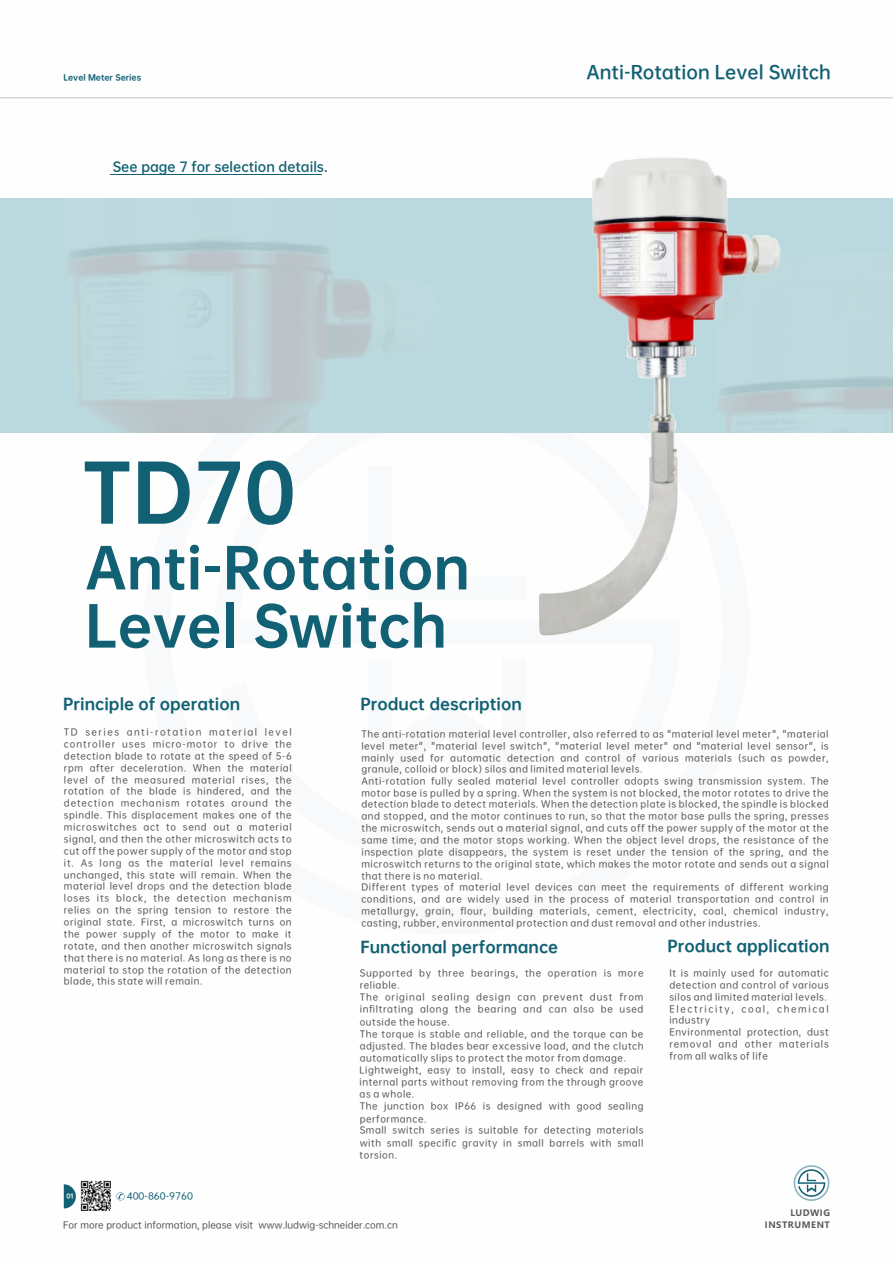
<style>
.page{position:relative;width:893px;height:1263px;background:#fff}
.page>*{position:absolute;margin:0;border:0;box-sizing:border-box;transform-origin:0 0}
.t1{font:75px "OPPO Sans H";color:#116073}
.t2{font:52.5px/58.2px "OPPO Sans H";color:#116073}
.t3{font:17.55px "OPPO Sans B";color:#116073}
.t4{font:15px "OPPO Sans H";color:#116073}
.t5{font:12.75px "OPPO Sans B";color:#116073}
.t6{font:9px/11.9px "OPPO Sans M";letter-spacing:.06em;color:#595857}
.t7{font:9px "OPPO Sans M";color:#595857}
.t8{font:9px "OPPO Sans M";color:#116073;scale:1.04 1}
.t9{font:700 8.7px/11.4px "Microsoft Ya Hei";letter-spacing:.06em;color:#595857;text-align:right}
.t10{font:7.8px "OPPO Sans H";color:#116073}
.t11{font:6px "OPPO Sans H";color:#fff}
</style>
<div class="page">
<svg style="left:0;top:198px;width:893px;height:235px;background:#bad5da"></svg>
<hr style="left:0;top:97px;width:893px;height:1px;background:#c9cacb">
<hr style="left:110px;top:174px;width:212px;height:1px;background:#116073">
<svg style="left:64px;top:1184px;width:12px;height:24px"></svg>
<img style="left:81px;top:1181px;width:30px;height:30px">
<svg style="left:116px;top:1192px;width:9px;height:8px"></svg>
<img style="left:780px;top:254px;width:113px;height:179px">
<img style="left:539px;top:158px;width:241px;height:477px">
<svg style="left:794px;top:1165px;width:35px;height:36px"></svg>
<p class="t10" style="left:63px;top:73px;width:79px">Level Meter Series</p>
<h3 class="t3" style="left:586px;top:63px;width:246px">Anti-Rotation Level Switch</h3>
<h3 class="t5" style="left:113px;top:160px;width:216px">See page 7 for selection details.</h3>
<h1 class="t1" style="left:82px;top:454px;width:215px">TD70</h1>
<h2 class="t2" style="left:85px;top:538px;width:386px">Anti-Rotation<br>Level Switch</h2>
<h3 class="t4" style="left:63px;top:696px;width:179px">Principle of operation</h3>
<p class="t6" style="left:64px;top:726px;width:229px;text-align:justify">TD series anti-rotation material level controller uses micro-motor to drive the detection blade to rotate at the speed of 5-6 rpm after deceleration. When the material level of the measured material rises, the rotation of the blade is hindered, and the detection mechanism rotates around the spindle. This displacement makes one of the microswitches act to send out a material signal, and then the other microswitch acts to cut off the power supply of the motor and stop it. As long as the material level remains unchanged, this state will remain. When the material level drops and the detection blade loses its block, the detection mechanism relies on the spring tension to restore the original state. First, a microswitch turns on the power supply of the motor to make it rotate, and then another microswitch signals that there is no material. As long as there is no material to stop the rotation of the detection blade, this state will remain.</p>
<h3 class="t4" style="left:360px;top:696px;width:163px">Product description</h3>
<p class="t6" style="left:361px;top:728px;width:469px;text-align:justify">The anti-rotation material level controller, also referred to as "material level meter", "material level meter", "material level switch", "material level meter" and "material level sensor", is mainly used for automatic detection and control of various materials (such as powder, granule, colloid or block) silos and limited material levels.</p>
<p class="t6" style="left:361px;top:774px;width:469px">Anti-rotation fully sealed material level controller adopts swing transmission system. The motor base is pulled by a spring. When the system is not blocked, the motor rotates to drive the detection blade to detect materials. When the detection plate is blocked, the spindle is blocked and stopped, and the motor continues to run, so that the motor base pulls the spring, presses the microswitch, sends out a material signal, and cuts off the power supply of the motor at the same time, and the motor stops working. When the object level drops, the resistance of the inspection plate disappears, the system is reset under the tension of the spring, and the microswitch returns to the original state, which makes the motor rotate and sends out a signal that there is no material.<br>Different types of material level devices can meet the requirements of different working conditions, and are widely used in the process of material transportation and control in metallurgy, grain, flour, building materials, cement, electricity, coal, chemical industry, casting, rubber, environmental protection and dust removal and other industries.</p>
<h3 class="t4" style="left:360px;top:939px;width:199px">Functional performance</h3>
<h3 class="t4" style="left:667px;top:939px;width:164px">Product application</h3>
<p class="t6" style="left:360px;top:967px;width:285px;line-height:12.3px">Supported by three bearings, the operation is more reliable.</p>
<p class="t6" style="left:360px;top:991px;width:285px">The original sealing design can prevent dust from infiltrating along the bearing and can also be used outside the house.<br>The torque is stable and reliable, and the torque can be adjusted. The blades bear excessive load, and the clutch automatically slips to protect the motor from damage.</p>
<p class="t6" style="left:360px;top:1063px;width:285px;line-height:12.3px;text-align:justify">Lightweight, easy to install, easy to check and repair internal parts without removing from the through groove as a whole.</p>
<p class="t6" style="left:360px;top:1100px;width:285px;line-height:12.3px">The junction box IP66 is designed with good sealing performance.</p>
<p class="t6" style="left:360px;top:1124px;width:285px;line-height:12.3px;text-align:justify">Small switch series is suitable for detecting materials with small specific gravity in small barrels with small torsion.</p>
<p class="t6" style="left:669px;top:967px;width:161px">It is mainly used for automatic detection and control of various silos and limited material levels.<br>Electricity, coal, chemical industry</p>
<p class="t6" style="left:669px;top:1026px;width:161px;text-align:justify">Environmental protection, dust removal and other materials from all walks of life</p>
<p class="t8" style="left:127px;top:1192px;width:65px">400-860-9760</p>
<p class="t11" style="left:67px;top:1193px;width:9px">01</p>
<p class="t7" style="left:63px;top:1220px;width:336px">For more product information, please visit www.ludwig-schneider.com.cn</p>
<p class="t9" style="left:765px;top:1208px;width:67px">LUDWIG<br>INSTRUMENT</p>
</div>
